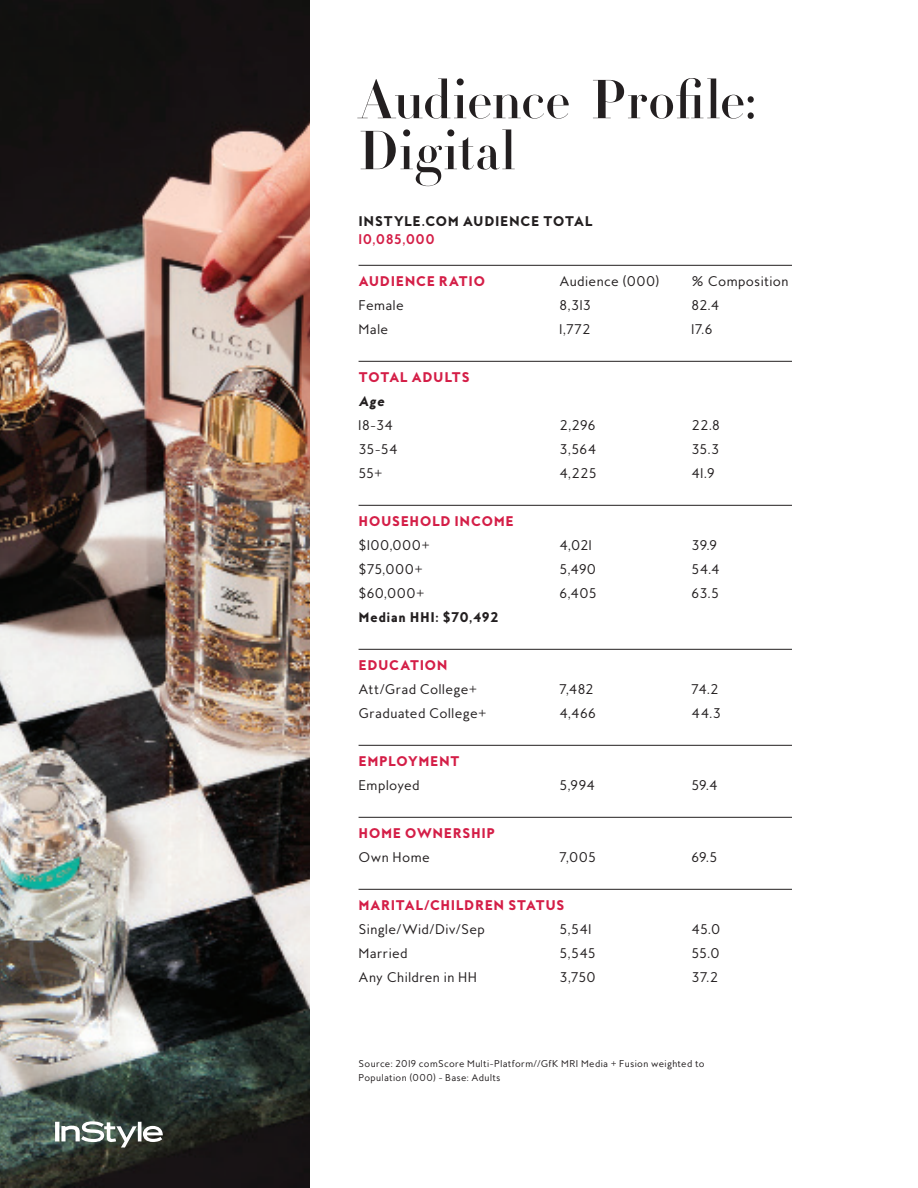
<style>
.page{position:relative;width:918px;height:1188px;background:#fff}
.page>*{position:absolute;margin:0;border:0;box-sizing:border-box;transform-origin:0 0}
.t1{font:700 54px/51px "HTF Didot B42";color:#231f20}
.t2{font:12.75px "MB Empire";letter-spacing:.03em;color:#231f20}
.t3{font:800 12.75px "MB Empire";letter-spacing:.035em;color:#d41e47}
.t4{font:800 12.75px "MB Empire";letter-spacing:.035em;color:#231f20}
.t5{font:700 12.75px "MB Empire";letter-spacing:.04em;color:#d41e47}
.t6{font:italic 900 12.75px "MB Empire";color:#231f20}
.t7{font:9px/13.5px "MB Empire";letter-spacing:.04em;color:#231f20}
</style>
<div class="page">
<img style="left:0;top:0;width:310px;height:1188px">
<hr style="left:359px;top:265px;width:433px;height:1px;background:#231f20">
<hr style="left:359px;top:361px;width:433px;height:1px;background:#231f20">
<hr style="left:359px;top:505px;width:433px;height:1px;background:#231f20">
<hr style="left:359px;top:649px;width:433px;height:1px;background:#231f20">
<hr style="left:359px;top:745px;width:433px;height:1px;background:#231f20">
<hr style="left:359px;top:817px;width:433px;height:1px;background:#231f20">
<hr style="left:359px;top:889px;width:433px;height:1px;background:#231f20">
<svg style="left:55px;top:1121px;width:108px;height:27px"></svg>
<h1 class="t1" style="left:359px;top:72px;width:399px">Audience Profile:<br>Digital</h1>
<p class="t4" style="left:359px;top:213px;width:235px">INSTYLE.COM AUDIENCE TOTAL</p>
<p class="t5" style="left:359px;top:231px;width:78px">10,085,000</p>
<p class="t3" style="left:359px;top:273px;width:128px">AUDIENCE RATIO</p>
<p class="t2" style="left:560px;top:273px;width:102px">Audience (000)</p>
<p class="t2" style="left:692px;top:273px;width:99px">% Composition</p>
<p class="t2" style="left:359px;top:297px;width:47px">Female</p>
<p class="t2" style="left:560px;top:297px;width:33px">8,313</p>
<p class="t2" style="left:692px;top:297px;width:29px">82.4</p>
<p class="t2" style="left:359px;top:321px;width:31px">Male</p>
<p class="t2" style="left:560px;top:321px;width:32px">1,772</p>
<p class="t2" style="left:692px;top:321px;width:22px">17.6</p>
<p class="t3" style="left:359px;top:369px;width:113px">TOTAL ADULTS</p>
<p class="t6" style="left:359px;top:393px;width:27px">Age</p>
<p class="t2" style="left:359px;top:417px;width:36px">18-34</p>
<p class="t2" style="left:560px;top:417px;width:37px">2,296</p>
<p class="t2" style="left:692px;top:417px;width:30px">22.8</p>
<p class="t2" style="left:359px;top:441px;width:40px">35-54</p>
<p class="t2" style="left:560px;top:441px;width:38px">3,564</p>
<p class="t2" style="left:692px;top:441px;width:29px">35.3</p>
<p class="t2" style="left:359px;top:465px;width:26px">55+</p>
<p class="t2" style="left:560px;top:465px;width:38px">4,225</p>
<p class="t2" style="left:692px;top:465px;width:25px">41.9</p>
<p class="t3" style="left:359px;top:513px;width:157px">HOUSEHOLD INCOME</p>
<p class="t2" style="left:359px;top:537px;width:73px">$100,000+</p>
<p class="t2" style="left:560px;top:537px;width:34px">4,021</p>
<p class="t2" style="left:692px;top:537px;width:27px">39.9</p>
<p class="t2" style="left:359px;top:561px;width:66px">$75,000+</p>
<p class="t2" style="left:560px;top:561px;width:38px">5,490</p>
<p class="t2" style="left:692px;top:561px;width:30px">54.4</p>
<p class="t2" style="left:359px;top:585px;width:67px">$60,000+</p>
<p class="t2" style="left:560px;top:585px;width:38px">6,405</p>
<p class="t2" style="left:692px;top:585px;width:29px">63.5</p>
<p class="t4" style="left:359px;top:609px;width:141px">Median HHI: $70,492</p>
<p class="t3" style="left:359px;top:657px;width:91px">EDUCATION</p>
<p class="t2" style="left:359px;top:681px;width:120px">Att/Grad College+</p>
<p class="t2" style="left:560px;top:681px;width:35px">7,482</p>
<p class="t2" style="left:692px;top:681px;width:28px">74.2</p>
<p class="t2" style="left:359px;top:705px;width:129px">Graduated College+</p>
<p class="t2" style="left:560px;top:705px;width:38px">4,466</p>
<p class="t2" style="left:692px;top:705px;width:31px">44.3</p>
<p class="t3" style="left:359px;top:753px;width:103px">EMPLOYMENT</p>
<p class="t2" style="left:359px;top:777px;width:63px">Employed</p>
<p class="t2" style="left:560px;top:777px;width:37px">5,994</p>
<p class="t2" style="left:692px;top:777px;width:27px">59.4</p>
<p class="t3" style="left:359px;top:825px;width:138px">HOME OWNERSHIP</p>
<p class="t2" style="left:359px;top:849px;width:73px">Own Home</p>
<p class="t2" style="left:560px;top:849px;width:38px">7,005</p>
<p class="t2" style="left:692px;top:849px;width:27px">69.5</p>
<p class="t3" style="left:359px;top:897px;width:208px">MARITAL/CHILDREN STATUS</p>
<p class="t2" style="left:359px;top:921px;width:128px">Single/Wid/Div/Sep</p>
<p class="t2" style="left:560px;top:921px;width:33px">5,541</p>
<p class="t2" style="left:692px;top:921px;width:30px">45.0</p>
<p class="t2" style="left:359px;top:945px;width:51px">Married</p>
<p class="t2" style="left:560px;top:945px;width:37px">5,545</p>
<p class="t2" style="left:692px;top:945px;width:29px">55.0</p>
<p class="t2" style="left:359px;top:969px;width:120px">Any Children in HH</p>
<p class="t2" style="left:560px;top:969px;width:38px">3,750</p>
<p class="t2" style="left:692px;top:969px;width:28px">37.2</p>
<p class="t7" style="left:359px;top:1057px;width:347px">Source: 2019 comScore Multi-Platform//GfK MRI Media + Fusion weighted to<br>Population (000) - Base: Adults</p>
</div>
